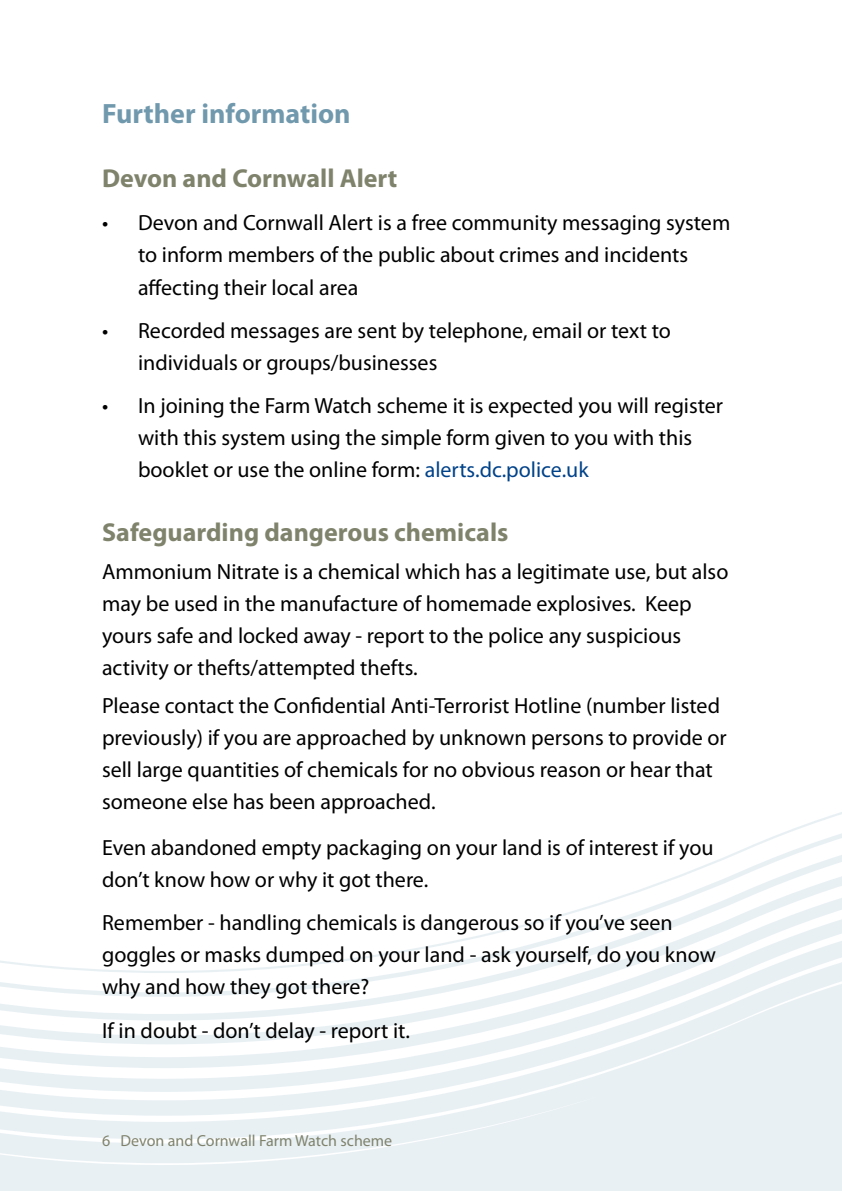
<style>
.page{position:relative;width:842px;height:1191px;background:#fff}
.page>*{position:absolute;margin:0;border:0;box-sizing:border-box;transform-origin:0 0}
.t1{font:700 28px "Myriad Pro";color:#7199ad}
.t2{font:700 26px "Myriad Pro";color:#7f836c}
.t3{font:22px/32px "Myriad Pro";color:#000}
.t4{font:16px "Myriad Pro";color:#7f836c}
.s1{color:#004289}
</style>
<div class="page">
<svg style="left:664px;top:859px;width:178px;height:22px"></svg>
<svg style="left:603px;top:881px;width:239px;height:21px"></svg>
<svg style="left:527px;top:902px;width:315px;height:22px"></svg>
<svg style="left:0;top:924px;width:842px;height:267px;fill:#e9f0f4"></svg>
<p class="t1" style="left:102px;top:95px;width:250px">Further information</p>
<p class="t2" style="left:102px;top:161px;width:297px">Devon and Cornwall Alert</p>
<p class="t3" style="left:138px;top:207px;width:594px;text-indent:-36px">• Devon and Cornwall Alert is a free community messaging system to inform members of the public about crimes and incidents affecting their local area</p>
<p class="t3" style="left:138px;top:314px;width:534px;text-indent:-36px">• Recorded messages are sent by telephone, email or text to individuals or groups/businesses</p>
<p class="t3" style="left:138px;top:389px;width:587px;text-indent:-36px">• In joining the Farm Watch scheme it is expected you will register with this system using the simple form given to you with this booklet or use the online form: <span class="s1">alerts.dc.police.uk</span></p>
<p class="t2" style="left:102px;top:515px;width:408px">Safeguarding dangerous chemicals</p>
<p class="t3" style="left:102px;top:555px;width:628px">Ammonium Nitrate is a chemical which has a legitimate use, but also may be used in the manufacture of homemade explosives. Keep yours safe and locked away - report to the police any suspicious activity or thefts/attempted thefts.</p>
<p class="t3" style="left:102px;top:689px;width:626px">Please contact the Confidential Anti-Terrorist Hotline (number listed previously) if you are approached by unknown persons to provide or sell large quantities of chemicals for no obvious reason or hear that someone else has been approached.</p>
<p class="t3" style="left:102px;top:831px;width:613px">Even abandoned empty packaging on your land is of interest if you don’t know how or why it got there.</p>
<p class="t3" style="left:102px;top:906px;width:615px">Remember - handling chemicals is dangerous so if you’ve seen goggles or masks dumped on your land - ask yourself, do you know why and how they got there?</p>
<p class="t3" style="left:102px;top:1013px;width:309px">If in doubt - don’t delay - report it.</p>
<p class="t4" style="left:102px;top:1130px;width:292px">6 Devon and Cornwall Farm Watch scheme</p>
</div>
